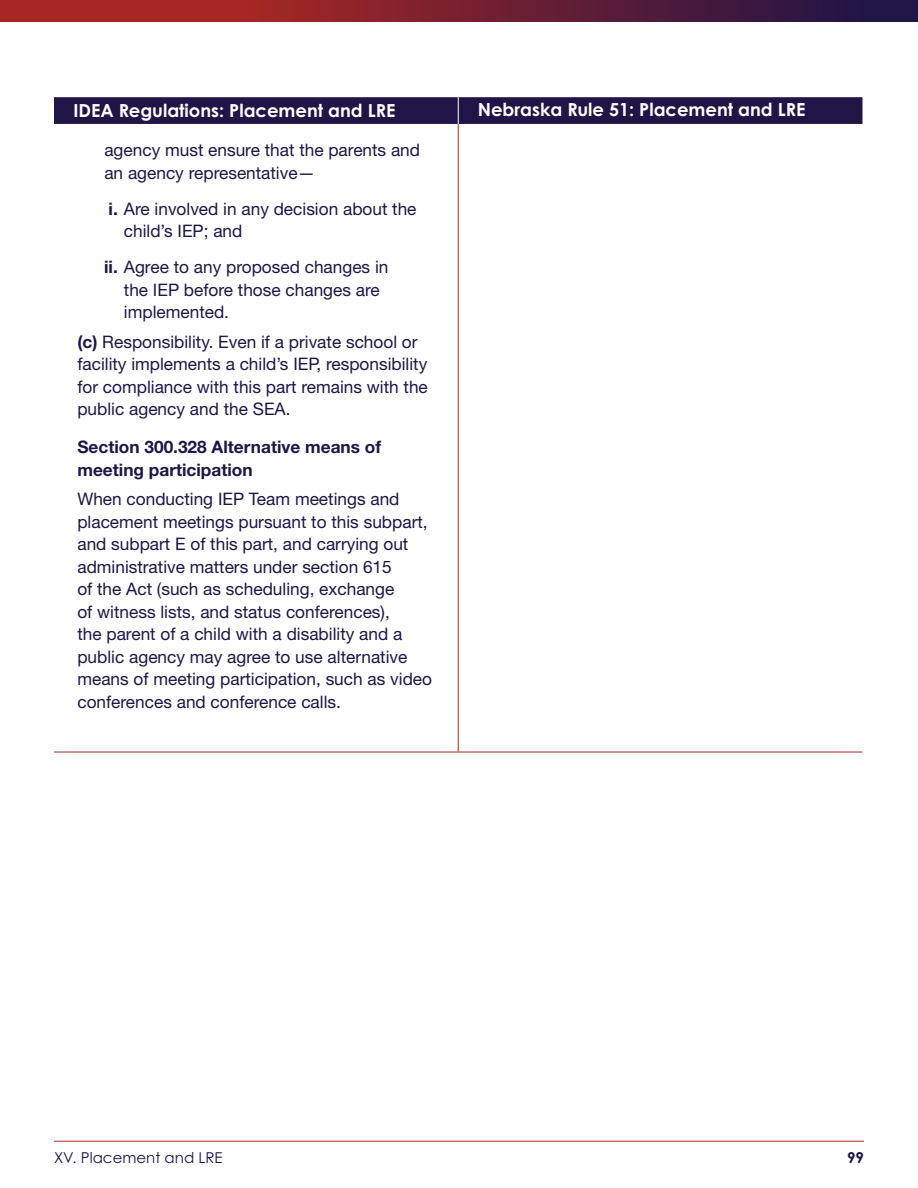
<style>
.page{position:relative;width:918px;height:1188px;background:#fff}
.page>*{position:absolute;margin:0;border:0;box-sizing:border-box;transform-origin:0 0}
.t1{font:700 18px "Century Gothic Pro";color:#fff}
.t2{font:17.25px/22.5px "Helvetica Neue LT Std";color:#201547}
.t3{font:700 17.25px/22.5px "Helvetica Neue LT Std";color:#201547}
.t4{font:15px "Century Gothic Pro";color:#201547}
.t5{font:700 15px "Century Gothic Pro";color:#201547}
.s1{font-weight:700}
</style>
<div class="page">
<svg style="left:0;top:0;width:918px;height:22px;background:#721f31"></svg>
<svg style="left:54px;top:97px;width:808px;height:27px;background:#221748"></svg>
<hr style="left:458px;top:124px;width:1px;height:628px;background:#aa2823">
<hr style="left:54px;top:752px;width:404px;height:1px;background:#aa2823">
<hr style="left:458px;top:752px;width:404px;height:1px;background:#aa2823">
<hr style="left:54px;top:1141px;width:810px;height:1px;background:#aa2823">
<p class="t1" style="left:74px;top:99px;width:324px">IDEA Regulations: Placement and LRE</p>
<p class="t2" style="left:104px;top:139px;width:317px">agency must ensure that the parents and an agency representative—</p>
<p class="t2" style="left:124px;top:197px;width:294px;text-indent:-15px"><span class="s1">i.</span> Are involved in any decision about the child’s IEP; and</p>
<p class="t2" style="left:124px;top:256px;width:266px;text-indent:-20px"><span class="s1">ii.</span> Agree to any proposed changes in the IEP before those changes are implemented</p>
<p class="t2" style="left:77px;top:330px;width:352px"><span class="s1">(c)</span> Responsibility Even if a private school or facility implements a child’s IEP, responsibility for compliance with this part remains with the public agency and the SEA</p>
<h3 class="t3" style="left:77px;top:436px;width:305px">Section 300.328 Alternative means of meeting participation</h3>
<p class="t2" style="left:77px;top:487px;width:356px">When conducting IEP Team meetings and placement meetings pursuant to this subpart, and subpart E of this part, and carrying out administrative matters under section 615<br>of the Act (such as scheduling, exchange<br>of witness lists, and status conferences),<br>the parent of a child with a disability and a public agency may agree to use alternative means of meeting participation, such as video conferences and conference calls</p>
<p class="t1" style="left:478px;top:99px;width:329px">Nebraska Rule 51: Placement and LRE</p>
<p class="t4" style="left:54px;top:1149px;width:170px">XV. Placement and LRE</p>
<p class="t5" style="left:847px;top:1148px;width:18px">99</p>
</div>
